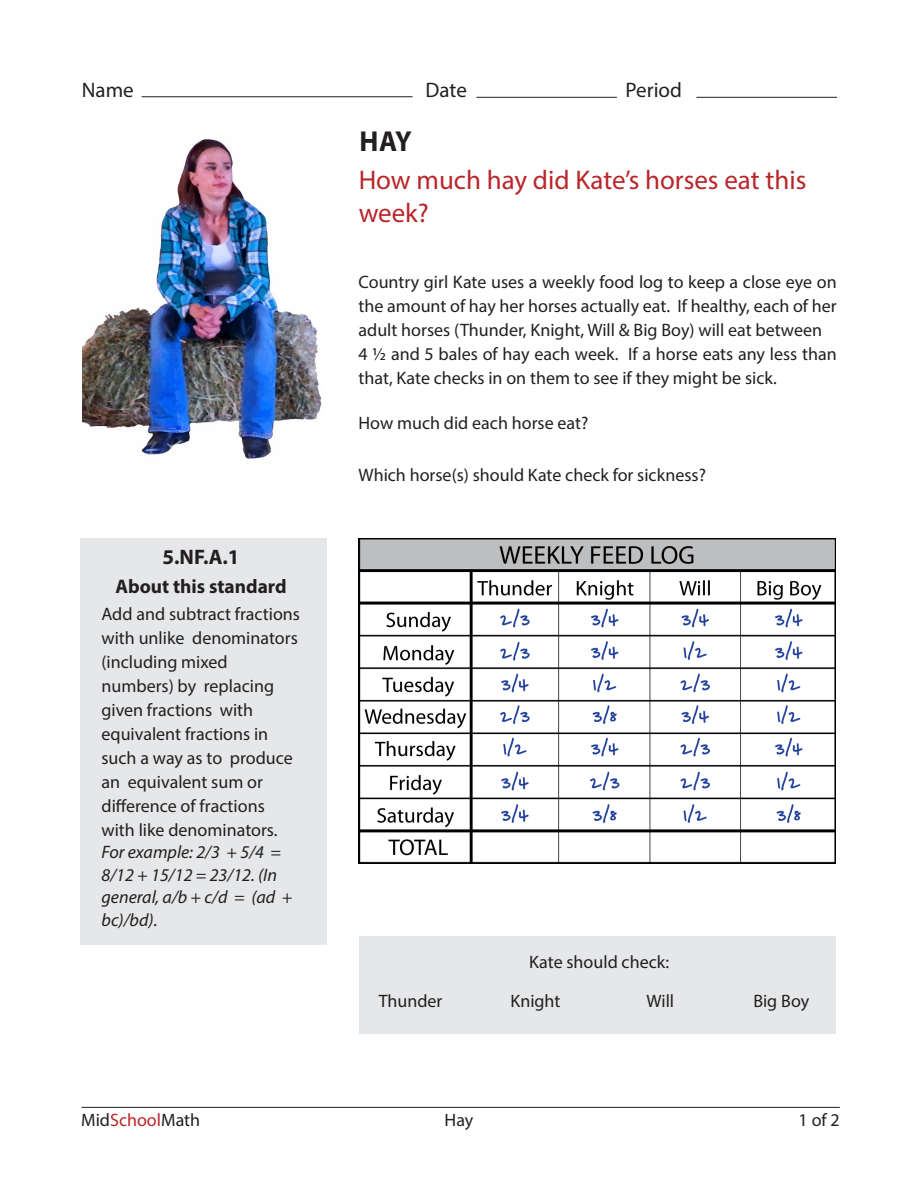
<style>
.page{position:relative;width:918px;height:1188px;background:#fff}
.page>*{position:absolute;margin:0;border:0;box-sizing:border-box;transform-origin:0 0}
.t1{font:700 28.95px "Myriad Pro";color:#231f20;scale:.95 1}
.t2{font:27px/32.4px "Myriad Pro";color:#b9262a}
.t3{font:21px "Myriad Pro";color:#231f20}
.t4{font:700 21px "Myriad Pro";color:#231f20}
.t5{font:700 19.65px "Myriad Pro";color:#231f20}
.t6{font:18px/24px "Myriad Pro";color:#231f20}
.t7{font:italic 18px/22.5px "Myriad Pro";color:#231f20}
.s1{color:#b9262a}
</style>
<div class="page">
<img style="left:83px;top:139px;width:239px;height:320px">
<div style="left:80px;top:538px;width:247px;height:407px;background:#e6e7e9"></div>
<hr style="left:142px;top:96px;width:271px;height:1px;background:#231f20">
<hr style="left:476px;top:97px;width:141px;height:1px;background:#231f20">
<hr style="left:696px;top:97px;width:141px;height:1px;background:#231f20">
<hr style="left:81px;top:1107px;width:759px;height:1px;background:#231f20">
<div style="left:360px;top:937px;width:476px;height:97px;background:#e6e7e9"></div>
<img style="left:358px;top:538px;width:478px;height:326px">
<p class="t3" style="left:82px;top:77px;width:53px">Name</p>
<p class="t3" style="left:426px;top:77px;width:43px">Date</p>
<p class="t3" style="left:626px;top:77px;width:58px">Period</p>
<h1 class="t1" style="left:359px;top:122px;width:57px">HAY</h1>
<h2 class="t2" style="left:359px;top:164px;width:449px">How much hay did Kate’s horses eat this week?</h2>
<p class="t4" style="left:163px;top:543px;width:79px">5.NF.A.1</p>
<p class="t5" style="left:115px;top:573px;width:173px">About this standard</p>
<p class="t6" style="left:102px;top:602px;width:200px">Add and subtract fractions with unlike denominators (including mixed numbers) by replacing given fractions with equivalent fractions in such a way as to produce an equivalent sum or difference of fractions with like denominators.</p>
<p class="t7" style="left:102px;top:841px;width:193px">For example: 2/3 + 5/4 =<br>8/12 + 15/12 = 23/12. (In general, a/b + c/d = (ad + bc)/bd).</p>
<p class="t6" style="left:359px;top:270px;width:480px">Country girl Kate uses a weekly food log to keep a close eye on the amount of hay her horses actually eat. If healthy, each of her adult horses (Thunder, Knight, Will &amp; Big Boy) will eat between<br>4 ½ and 5 bales of hay each week. If a horse eats any less than that, Kate checks in on them to see if they might be sick.</p>
<p class="t6" style="left:359px;top:411px;width:231px">How much did each horse eat?</p>
<p class="t6" style="left:359px;top:463px;width:349px">Which horse(s) should Kate check for sickness?</p>
<p class="t6" style="left:529px;top:950px;width:141px">Kate should check:</p>
<p class="t6" style="left:379px;top:989px;width:65px">Thunder</p>
<p class="t6" style="left:510px;top:989px;width:52px">Knight</p>
<p class="t6" style="left:647px;top:989px;width:29px">Will</p>
<p class="t6" style="left:753px;top:989px;width:57px">Big Boy</p>
<p class="t6" style="left:81px;top:1108px;width:121px">Mid<span class="s1">School</span>Math</p>
<p class="t6" style="left:445px;top:1108px;width:30px">Hay</p>
<p class="t6" style="left:799px;top:1108px;width:43px">1 of 2</p>
</div>
